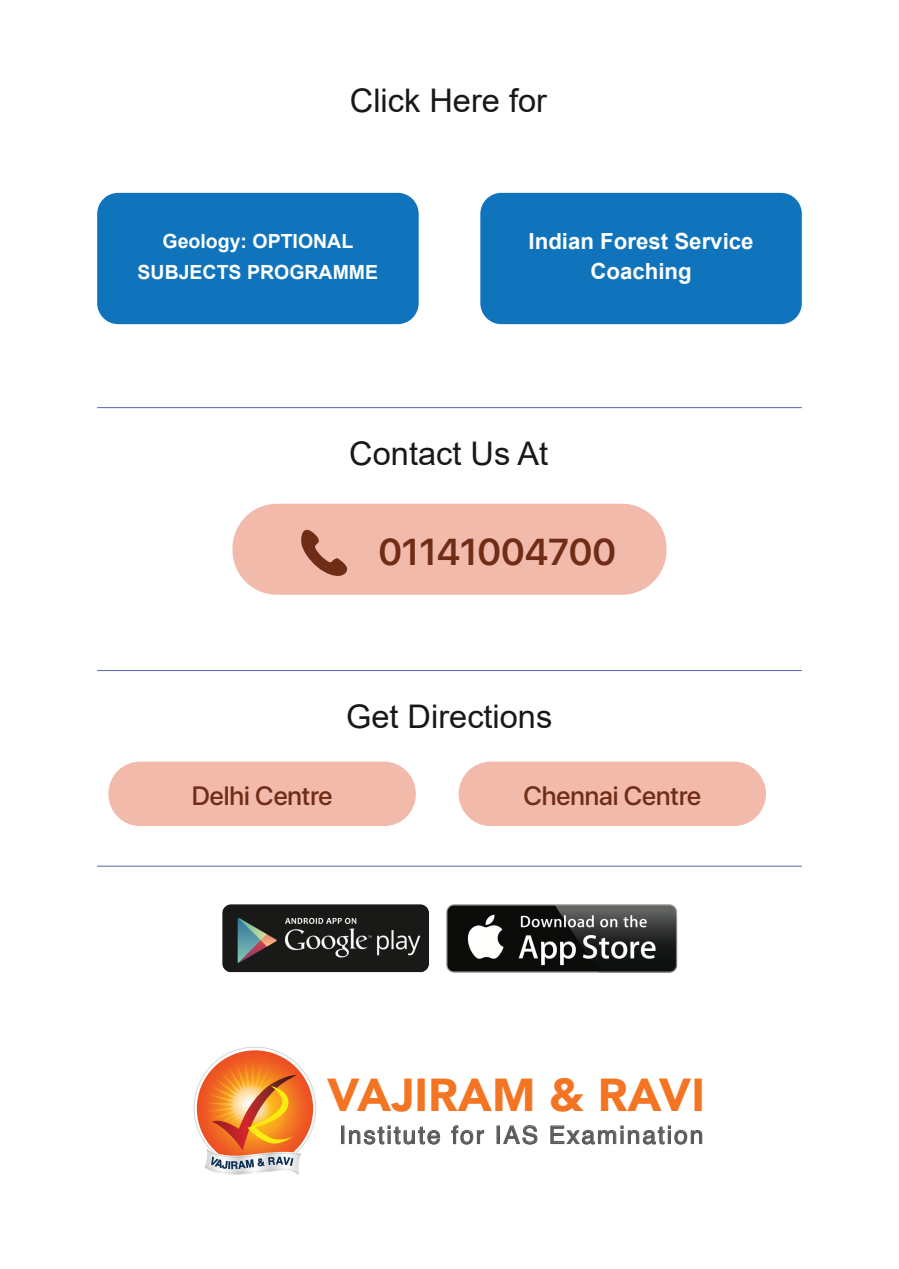
<style>
.page{position:relative;width:899px;height:1269px;background:#fff}
.page>*{position:absolute;margin:0;border:0;box-sizing:border-box;transform-origin:0 0}
.t1{font:900 46.05px "Avenir";color:#f37523}
.t2{font:600 37.35px "SF Pro Display";color:#6f2c16}
.t3{font:32.55px "Arial";color:#181818}
.t4{font:500 26.4px "SF Pro Display";color:#6f2c16}
.t5{font:24.45px "Helvetica";letter-spacing:.08em;color:#58595b}
.t6{font:700 22.2px/30.9px "Arial";color:#fff;text-align:center}
.t7{font:700 19.5px/30.9px "Arial";color:#fff;text-align:center}
.s1{font-style:inherit}
</style>
<div class="page">
<hr style="left:97px;top:407px;width:705px;height:1px;background:#516ab2">
<hr style="left:97px;top:670px;width:705px;height:1px;background:#516ab2">
<hr style="left:97px;top:866px;width:705px;height:1px;background:#516ab2">
<div style="left:232px;top:504px;width:434px;height:91px;background:#f1baaa;border-radius:45px"></div>
<svg style="left:301px;top:529px;width:46px;height:47px"></svg>
<div style="left:108px;top:762px;width:308px;height:64px;background:#f1baaa;border-radius:32px"></div>
<div style="left:459px;top:762px;width:307px;height:64px;background:#f1baaa;border-radius:32px"></div>
<img style="left:222px;top:904px;width:456px;height:69px">
<svg style="left:195px;top:1047px;width:120px;height:121px"></svg>
<svg style="left:197px;top:1050px;width:116px;height:116px"></svg>
<svg style="left:205px;top:1059px;width:97px;height:116px;background:#e59253"></svg>
<div style="left:341px;top:1126px;width:3px;height:18px;border:1px solid #58595b"></div>
<svg style="left:349px;top:1126px;width:91px;height:18px"></svg>
<svg style="left:451px;top:1125px;width:33px;height:19px"></svg>
<div style="left:497px;top:1126px;width:3px;height:18px;border:1px solid #58595b"></div>
<svg style="left:503px;top:1125px;width:34px;height:19px"></svg>
<svg style="left:550px;top:1125px;width:152px;height:19px"></svg>
<div style="left:97px;top:193px;width:322px;height:131px;background:#1074bc;border-radius:21px"></div>
<div style="left:480px;top:193px;width:322px;height:131px;background:#1074bc;border-radius:21px"></div>
<p class="t3" style="left:350px;top:78px;width:199px">Click Here for</p>
<p class="t7" style="left:138px;top:226px;width:242px"><span class="s1">Geology</span>: OPTIONAL<br>SUBJECTS PROGRAMME</p>
<p class="t6" style="left:529px;top:226px;width:227px">Indian Forest Service<br>Coaching</p>
<p class="t3" style="left:349px;top:431px;width:201px">Contact Us At</p>
<p class="t2" style="left:378px;top:526px;width:239px">01141004700</p>
<p class="t3" style="left:346px;top:694px;width:208px">Get Directions</p>
<p class="t4" style="left:192px;top:777px;width:142px">Delhi Centre</p>
<p class="t4" style="left:523px;top:777px;width:179px">Chennai Centre</p>
<h1 class="t1" style="left:327px;top:1055px;width:379px">VAJIRAM &amp; RAVI</h1>
<p class="t5" style="left:339px;top:1116px;width:366px">Institute for IAS Examination</p>
</div>
